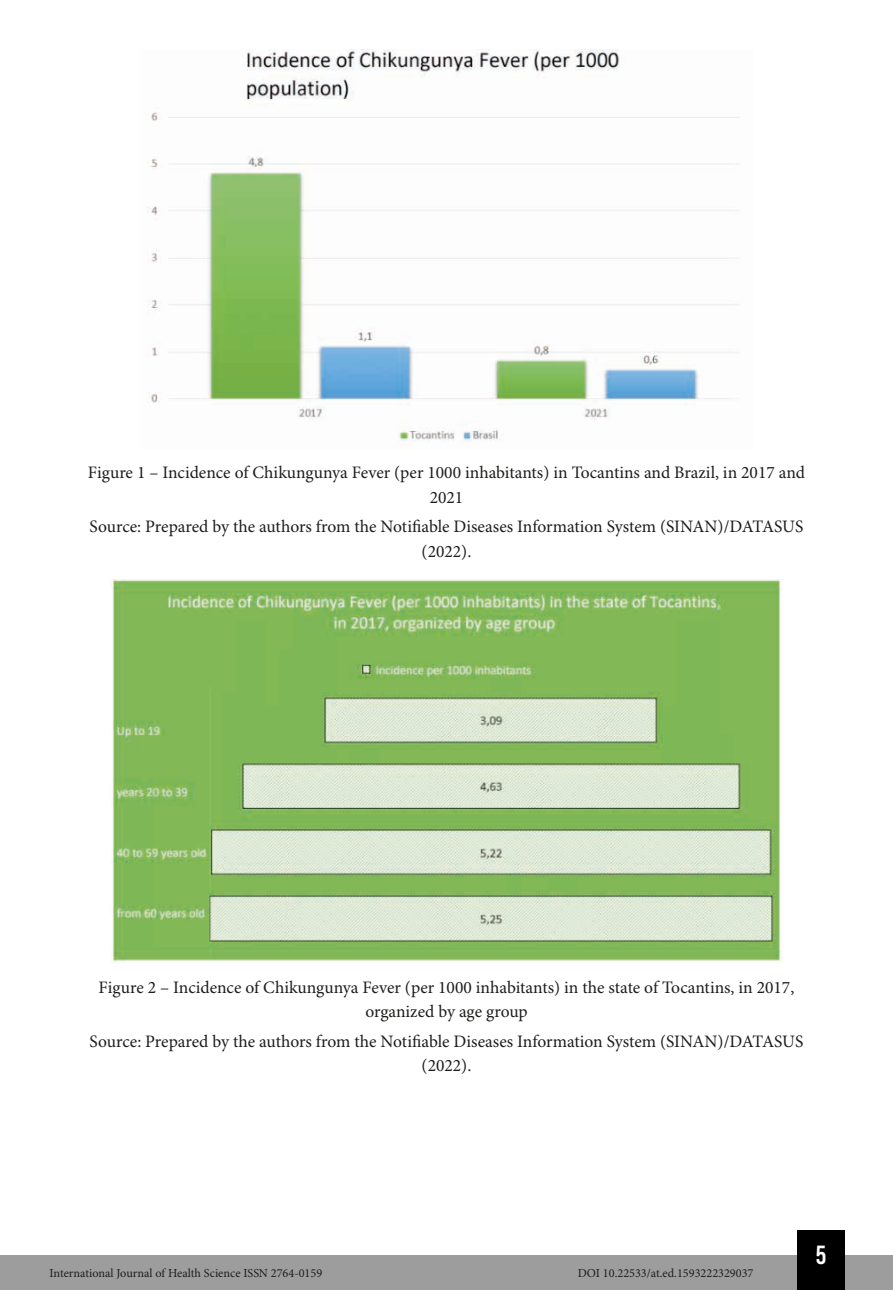
<style>
.page{position:relative;width:893px;height:1290px;background:#fff}
.page>*{position:absolute;margin:0;border:0;box-sizing:border-box;transform-origin:0 0}
.t1{font:26.25px "Bebas Kai";color:#fff}
.t2{font:17.5px/24.5px "Minion Pro";color:#1d1d1b;text-align:center}
.t3{font:12.25px "Minion Pro";color:#1d1d1b}
</style>
<div class="page">
<div style="left:0;top:1255px;width:893px;height:35px;background:#9d9d9d"></div>
<div style="left:797px;top:1230px;width:48px;height:60px;background:#000"></div>
<img style="left:147px;top:50px;width:593px;height:399px">
<img style="left:112px;top:580px;width:670px;height:383px">
<p class="t2" style="left:88px;top:461px;width:719px">Figure 1 – Incidence of Chikungunya Fever (per 1000 inhabitants) in Tocantins and Brazil, in 2017 and<br>2021</p>
<p class="t2" style="left:90px;top:515px;width:715px">Source: Prepared by the authors from the Notifiable Diseases Information System (SINAN)/DATASUS (2022).</p>
<p class="t2" style="left:99px;top:975px;width:697px">Figure 2 – Incidence of Chikungunya Fever (per 1000 inhabitants) in the state of Tocantins, in 2017, organized by age group</p>
<p class="t2" style="left:90px;top:1029px;width:715px">Source: Prepared by the authors from the Notifiable Diseases Information System (SINAN)/DATASUS (2022).</p>
<p class="t3" style="left:50px;top:1266px;width:274px">International Journal of Health Science ISSN 2764-0159</p>
<p class="t3" style="left:578px;top:1266px;width:177px">DOI 10.22533/at.ed.1593222329037</p>
<h1 class="t1" style="left:816px;top:1241px;width:12px">5</h1>
</div>
